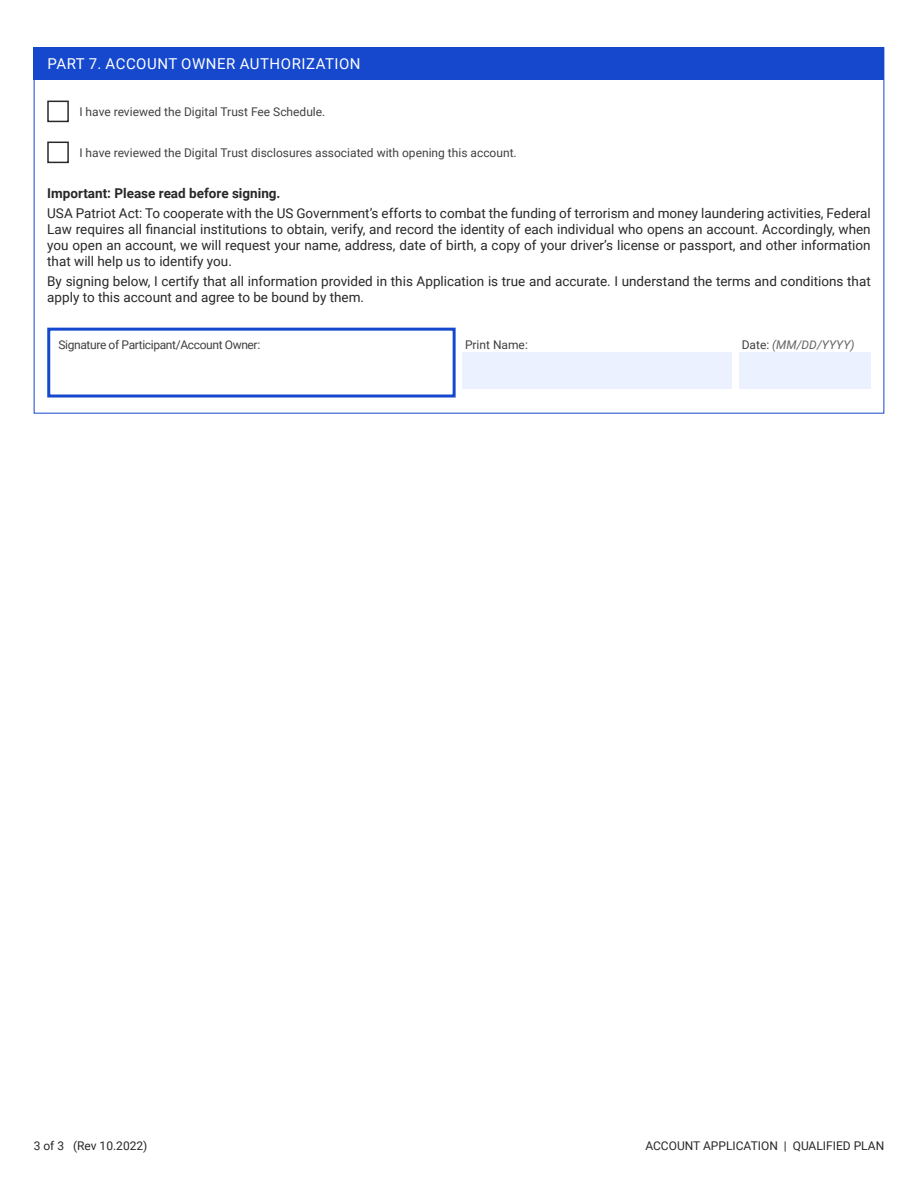
<style>
.page{position:relative;width:918px;height:1188px;background:#fff}
.page>*{position:absolute;margin:0;border:0;box-sizing:border-box;transform-origin:0 0}
.t1{font:15px "Roboto";letter-spacing:.035em;color:#fff}
.t2{font:13.5px/16.2px "Roboto";color:#282829;text-align:justify}
.t3{font:700 13.5px "Roboto";color:#282829}
.t4{font:12px "Roboto";color:#414042}
.t5{font:12px "Roboto";color:#282829}
.t6{font:12px "Roboto";letter-spacing:-.03em;color:#414042}
.t7{font:italic 12px "Roboto";letter-spacing:.01em;color:#636466}
.s1{font-style:normal;color:#414042}
</style>
<div class="page">
<div style="left:47px;top:328px;width:409px;height:70px;border:3px solid #1548cd"></div>
<div style="left:462px;top:353px;width:270px;height:36px;background:#ecf1ff"></div>
<div style="left:739px;top:353px;width:132px;height:36px;background:#ecf1ff"></div>
<div style="left:47px;top:101px;width:22px;height:21px;background:#fff;border:2px solid #282829"></div>
<div style="left:47px;top:142px;width:22px;height:21px;background:#fff;border:2px solid #282829"></div>
<div style="left:34px;top:47px;width:850px;height:33px;background:#1548cd"></div>
<p class="t1" style="left:48px;top:53px;width:315px">PART 7. ACCOUNT OWNER AUTHORIZATION</p>
<p class="t4" style="left:79px;top:103px;width:248px">I have reviewed the Digital Trust Fee Schedule.</p>
<p class="t4" style="left:79px;top:144px;width:439px">I have reviewed the Digital Trust disclosures associated with opening this account.</p>
<p class="t3" style="left:47px;top:184px;width:235px">Important: Please read before signing.</p>
<p class="t2" style="left:47px;top:204px;width:825px">USA Patriot Act: To cooperate with the US Government’s efforts to combat the funding of terrorism and money laundering activities, Federal Law requires all financial institutions to obtain, verify, and record the identity of each individual who opens an account. Accordingly, when you open an account, we will request your name, address, date of birth, a copy of your driver’s license or passport, and other information that will help us to identify you.</p>
<p class="t2" style="left:47px;top:273px;width:825px">By signing below, I certify that all information provided in this Application is true and accurate. I understand the terms and conditions that apply to this account and agree to be bound by them.</p>
<p class="t6" style="left:58px;top:336px;width:203px">Signature of Participant/Account Owner:</p>
<p class="t4" style="left:465px;top:336px;width:64px">Print Name:</p>
<p class="t7" style="left:742px;top:336px;width:114px"><span class="s1">Date:</span> (MM/DD/YYYY)</p>
<p class="t5" style="left:34px;top:1137px;width:115px">3 of 3 (Rev 10.2022)</p>
<p class="t5" style="left:645px;top:1137px;width:240px">ACCOUNT APPLICATION | QUALIFIED PLAN</p>
</div>
